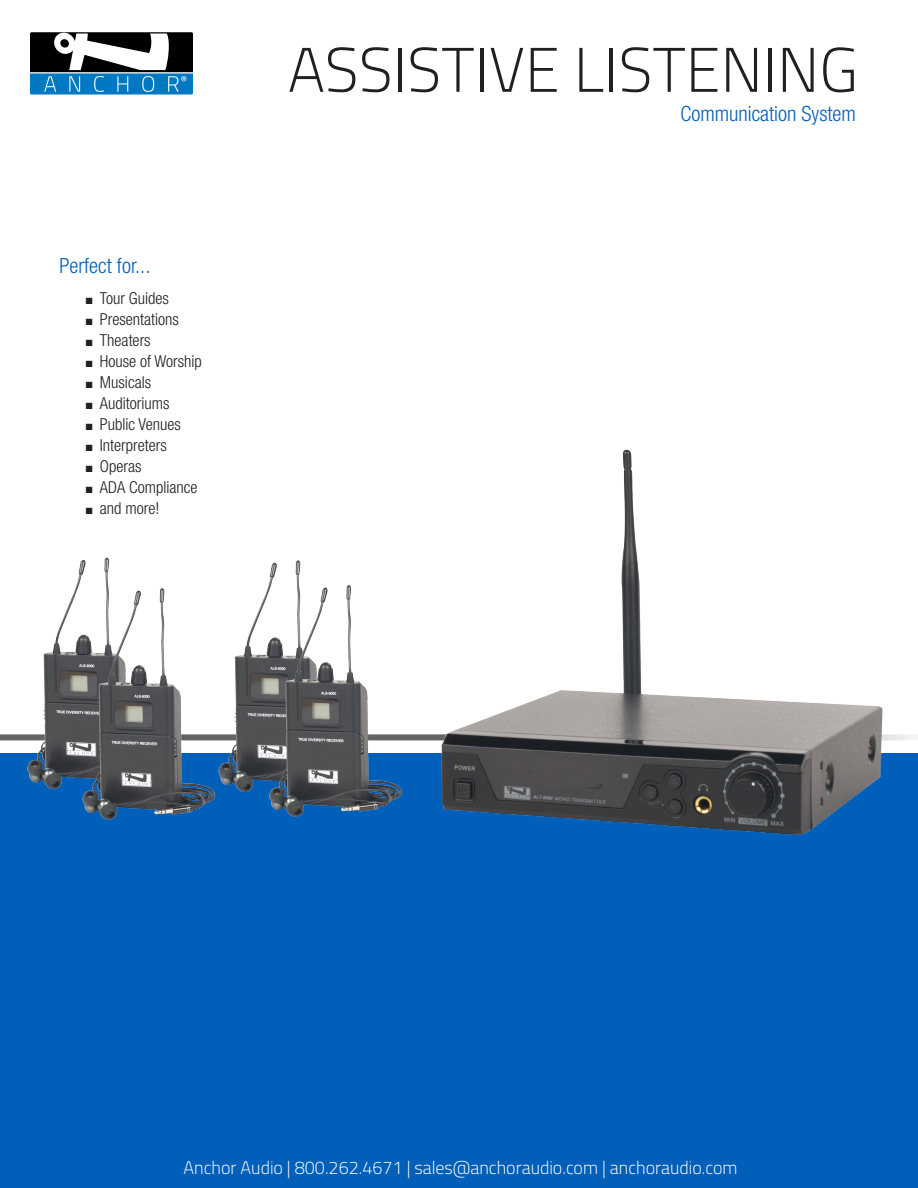
<style>
.page{position:relative;width:918px;height:1188px;background:#fff}
.page>*{position:absolute;margin:0;border:0;box-sizing:border-box;transform-origin:0 0}
.t1{font:300 63px "Cairo";color:#231f20}
.t2{font:300 condensed 21px "Helvetica Neue";color:#005fb9}
.t3{font:300 18px "Cairo";color:#fff}
.features_list{font:300 condensed 16.5px "Helvetica Neue";color:#231f20}
</style>
<div class="page">
<div style="left:0;top:754px;width:918px;height:434px;background:#005fb9"></div>
<img style="left:0;top:449px;width:918px;height:386px">
<svg style="left:30px;top:32px;width:163px;height:62px"></svg>
<p class="t2" style="left:59px;top:254px;width:93px">Perfect for...</p>
<p class="features_list" style="left:86px;top:288px;width:85px">■ Tour Guides</p>
<p class="features_list" style="left:86px;top:309px;width:95px">■ Presentations</p>
<p class="features_list" style="left:86px;top:330px;width:66px">■ Theaters</p>
<p class="features_list" style="left:86px;top:351px;width:118px">■ House of Worship</p>
<p class="features_list" style="left:86px;top:372px;width:67px">■ Musicals</p>
<p class="features_list" style="left:86px;top:393px;width:85px">■ Auditoriums</p>
<p class="features_list" style="left:86px;top:414px;width:97px">■ Public Venues</p>
<p class="features_list" style="left:86px;top:435px;width:83px">■ Interpreters</p>
<p class="features_list" style="left:86px;top:456px;width:57px">■ Operas</p>
<p class="features_list" style="left:86px;top:477px;width:113px">■ ADA Compliance</p>
<p class="features_list" style="left:86px;top:498px;width:75px">■ and more!</p>
<p class="t1" style="left:288px;top:18px;width:572px">ASSISTIVE LISTENING</p>
<p class="t2" style="left:681px;top:102px;width:177px">Communication System</p>
<p class="t3" style="left:184px;top:1153px;width:555px">Anchor Audio | 800.262.4671 | sales@anchoraudio.com | anchoraudio.com</p>
</div>
